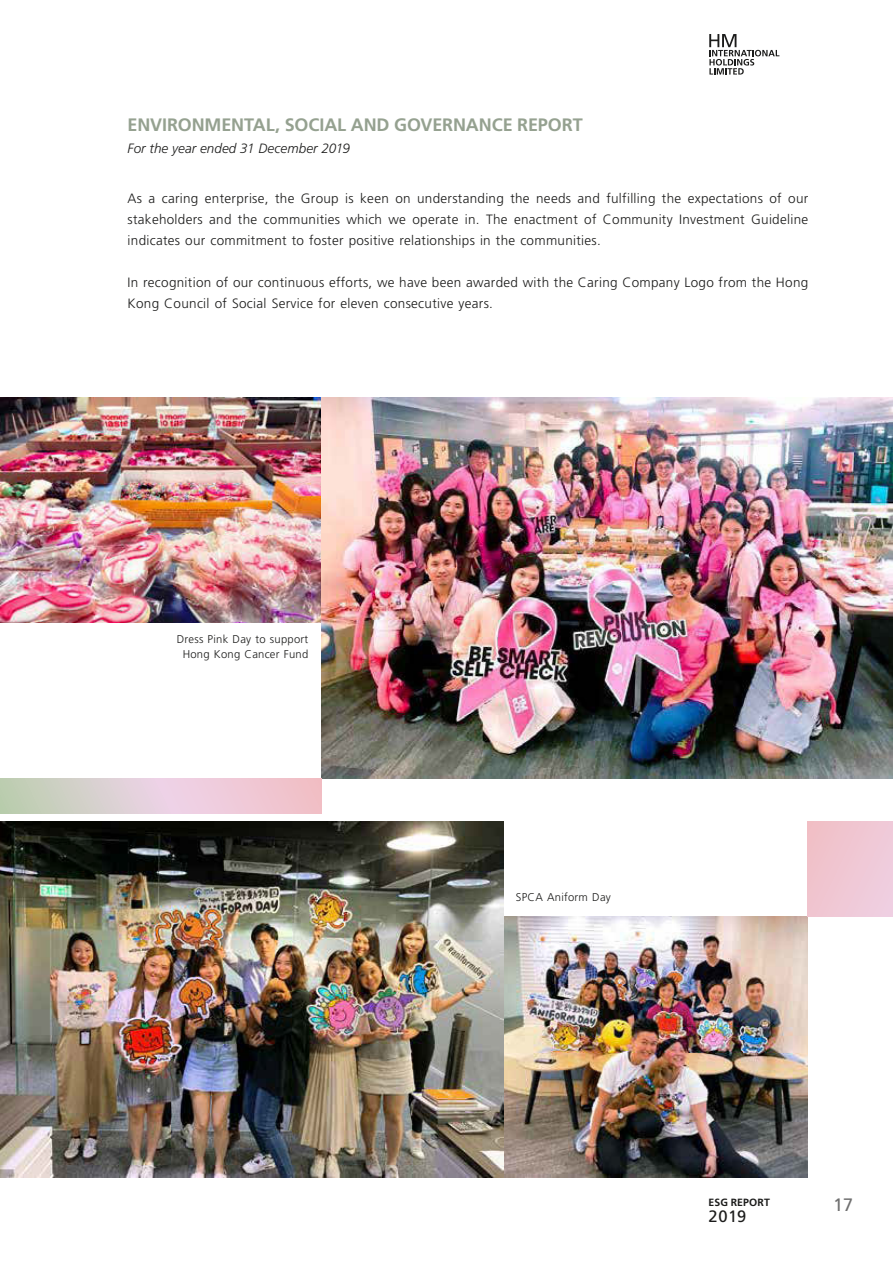
<style>
.page{position:relative;width:893px;height:1263px;background:#fff}
.page>*{position:absolute;margin:0;border:0;box-sizing:border-box;transform-origin:0 0}
.t1{font:700 18px "Frutiger LT Std";letter-spacing:-.01em;color:#95a190}
.t2{font:18px "Frutiger LT Std";color:#6f6f6f}
.t3{font:16.5px "Frutiger LT Std";color:#1c1c1b}
.t4{font:300 13.5px/21px "Frutiger LT Std";letter-spacing:.02em;color:#1c1c1b;text-align:justify}
.t5{font:italic 300 13.5px "Frutiger LT Std";letter-spacing:.005em;color:#1c1c1b}
.t6{font:300 11.25px/15px "Frutiger LT Std";letter-spacing:.02em;color:#1c1c1b;text-align:center}
.t7{font:700 10.5px "Frutiger LT Std";letter-spacing:.015em;color:#1c1c1b}
</style>
<div class="page">
<svg style="left:709px;top:34px;width:70px;height:41px"></svg>
<img style="left:503px;top:917px;width:305px;height:261px">
<img style="left:0;top:821px;width:503px;height:357px">
<img style="left:0;top:398px;width:321px;height:224px">
<img style="left:321px;top:398px;width:572px;height:381px">
<svg style="left:0;top:779px;width:321px;height:34px;background:#e0cccf"></svg>
<div style="left:808px;top:821px;width:85px;height:96px;background:#f0c8d4"></div>
<h1 class="t1" style="left:128px;top:114px;width:457px">ENVIRONMENTAL, SOCIAL AND GOVERNANCE REPORT</h1>
<p class="t5" style="left:128px;top:140px;width:224px">For the year ended 31 December 2019</p>
<p class="t4" style="left:128px;top:188px;width:682px">As a caring enterprise, the Group is keen on understanding the needs and fulfilling the expectations of our stakeholders and the communities which we operate in. The enactment of Community Investment Guideline indicates our commitment to foster positive relationships in the communities.</p>
<p class="t4" style="left:128px;top:272px;width:682px">In recognition of our continuous efforts, we have been awarded with the Caring Company Logo from the Hong<br>Kong Council of Social Service for eleven consecutive years.</p>
<p class="t6" style="left:177px;top:632px;width:133px">Dress Pink Day to support<br>Hong Kong Cancer Fund</p>
<p class="t6" style="left:516px;top:890px;width:96px">SPCA Aniform Day</p>
<p class="t7" style="left:709px;top:1196px;width:63px">ESG REPORT</p>
<h1 class="t2" style="left:833px;top:1194px;width:22px">17</h1>
<p class="t3" style="left:709px;top:1207px;width:39px">2019</p>
</div>
